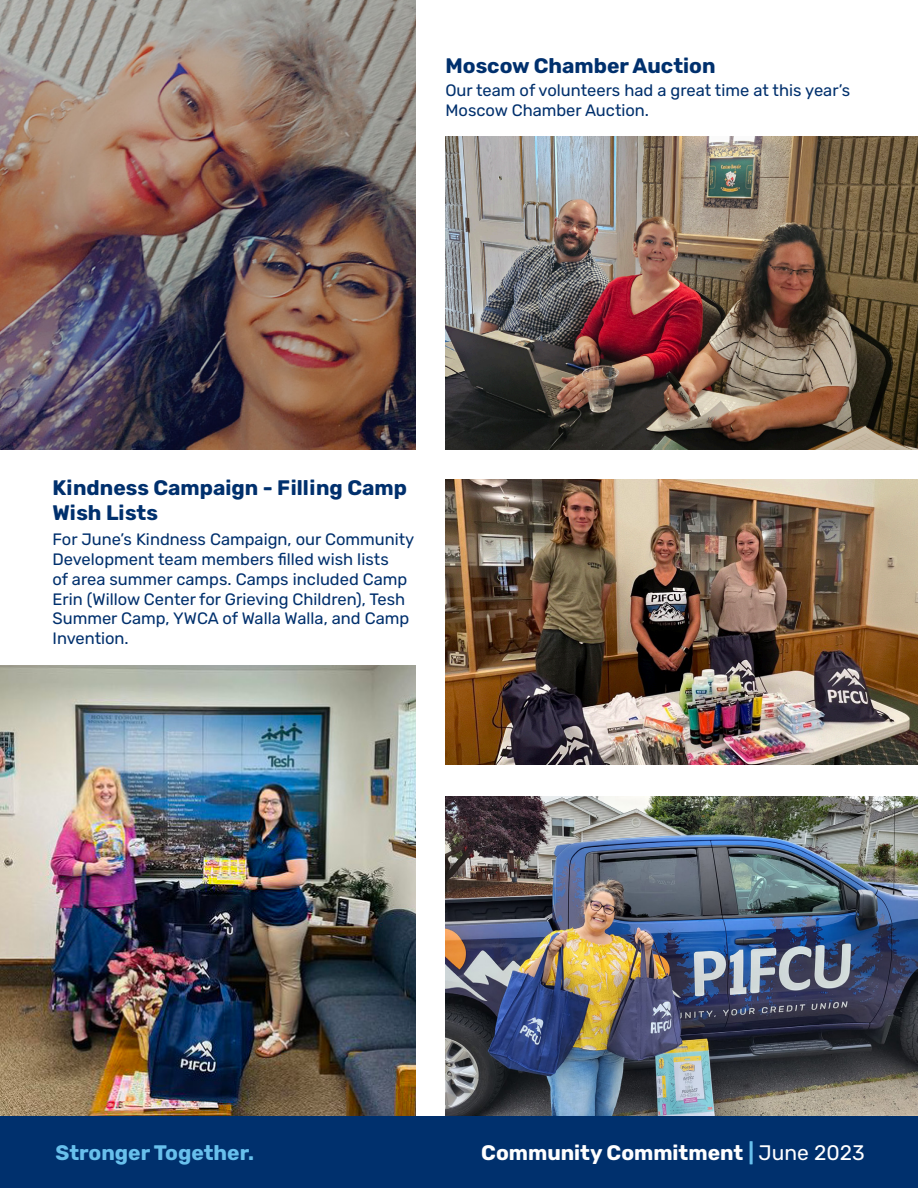
<style>
.page{position:relative;width:918px;height:1188px;background:#fff}
.page>*{position:absolute;margin:0;border:0;box-sizing:border-box;transform-origin:0 0}
.t1{font:700 21px/25.2px "Rubik";color:#00306d}
.t2{font:700 21px "Rubik";color:#fff}
.t3{font:700 21px "Rubik";color:#68c0ec}
.t4{font:16.5px/19.8px "Rubik";color:#00306d}
.s1{color:#68c0ec}
.s2{font-weight:400}
</style>
<div class="page">
<div style="left:0;top:1116px;width:918px;height:72px;background:#00306d"></div>
<img style="left:445px;top:136px;width:473px;height:313px">
<img style="left:0;top:0;width:415px;height:449px">
<img style="left:0;top:665px;width:415px;height:451px">
<img style="left:445px;top:796px;width:473px;height:320px">
<img style="left:445px;top:479px;width:473px;height:286px">
<p class="t1" style="left:445px;top:54px;width:272px">Moscow Chamber Auction</p>
<p class="t4" style="left:445px;top:81px;width:406px">Our team of volunteers had a great time at this year’s<br>Moscow Chamber Auction.</p>
<p class="t1" style="left:52px;top:476px;width:356px">Kindness Campaign - Filling Camp<br>Wish Lists</p>
<p class="t4" style="left:52px;top:530px;width:363px">For June’s Kindness Campaign, our Community Development team members filled wish lists<br>of area summer camps. Camps included Camp Erin (Willow Center for Grieving Children), Tesh Summer Camp, YWCA of Walla Walla, and Camp Invention.</p>
<p class="t3" style="left:55px;top:1141px;width:200px">Stronger Together.</p>
<p class="t2" style="left:481px;top:1141px;width:385px">Community Commitment <span class="s1">|</span> <span class="s2">June 2023</span></p>
</div>
